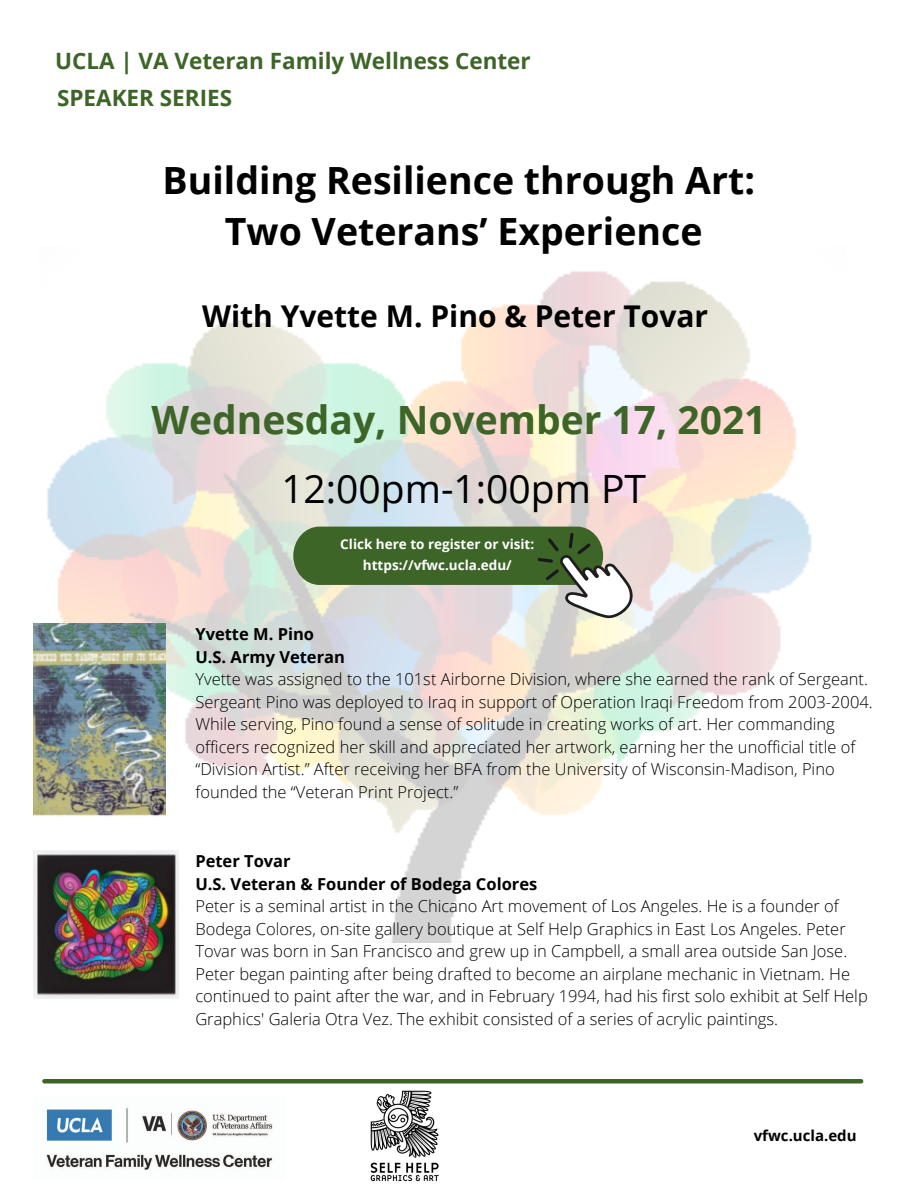
<style>
.page{position:relative;width:918px;height:1188px;background:#fff}
.page>*{position:absolute;margin:0;border:0;box-sizing:border-box;transform-origin:0 0}
.t1{font:700 39px "Open Sans";color:#3d6528}
.t2{font:39px "Open Sans";color:#000}
.t3{font:700 37.5px "Open Sans";color:#000}
.t4{font:700 30px "Open Sans";color:#000}
.t5{font:700 22.5px "Open Sans";color:#3d6528}
.t6{font:300 16.5px/22.5px "Open Sans";color:#000}
.t7{font:700 16.5px "Open Sans";color:#000}
.t8{font:700 15px "Open Sans";color:#000}
.t9{font:700 13.5px "Open Sans";color:#fff}
</style>
<div class="page">
<img style="left:38px;top:271px;width:774px;height:671px">
<svg style="left:293px;top:527px;width:341px;height:92px;background:#869978"></svg>
<div style="left:44px;top:1079px;width:817px;height:5px;background:#3d6528"></div>
<img style="left:46px;top:1107px;width:227px;height:63px">
<img style="left:34px;top:624px;width:131px;height:193px">
<img style="left:370px;top:1090px;width:69px;height:91px">
<img style="left:34px;top:851px;width:145px;height:147px">
<p class="t5" style="left:55px;top:45px;width:477px">UCLA | VA Veteran Family Wellness Center</p>
<p class="t5" style="left:57px;top:82px;width:177px">SPEAKER SERIES</p>
<p class="t3" style="left:163px;top:154px;width:594px">Building Resilience through Art:</p>
<p class="t3" style="left:225px;top:205px;width:479px">Two Veterans’ Experience</p>
<p class="t4" style="left:202px;top:294px;width:508px">With Yvette M. Pino &amp; Peter Tovar</p>
<p class="t1" style="left:151px;top:393px;width:617px">Wednesday, November 17, 2021</p>
<p class="t2" style="left:281px;top:462px;width:366px">12:00pm-1:00pm PT</p>
<p class="t9" style="left:340px;top:535px;width:196px">Click here to register or visit:</p>
<p class="t9" style="left:363px;top:555px;width:150px">https://vfwc.ucla.edu/</p>
<p class="t7" style="left:195px;top:622px;width:120px">Yvette M. Pino</p>
<p class="t7" style="left:195px;top:645px;width:151px">U.S. Army Veteran</p>
<p class="t6" style="left:195px;top:667px;width:679px">Yvette was assigned to the 101st Airborne Division, where she earned the rank of Sergeant.<br>Sergeant Pino was deployed to Iraq in support of Operation Iraqi Freedom from 2003-2004.<br>While serving, Pino found a sense of solitude in creating works of art. Her commanding officers recognized her skill and appreciated her artwork, earning her the unofficial title of “Division Artist.” After receiving her BFA from the University of Wisconsin-Madison, Pino founded the “Veteran Print Project.”</p>
<p class="t7" style="left:195px;top:850px;width:97px">Peter Tovar</p>
<p class="t7" style="left:195px;top:872px;width:343px">U.S. Veteran &amp; Founder of Bodega Colores</p>
<p class="t6" style="left:195px;top:894px;width:674px">Peter is a seminal artist in the Chicano Art movement of Los Angeles. He is a founder of Bodega Colores, on-site gallery boutique at Self Help Graphics in East Los Angeles. Peter Tovar was born in San Francisco and grew up in Campbell, a small area outside San Jose.<br>Peter began painting after being drafted to become an airplane mechanic in Vietnam. He continued to paint after the war, and in February 1994, had his first solo exhibit at Self Help Graphics' Galeria Otra Vez. The exhibit consisted of a series of acrylic paintings.</p>
<p class="t8" style="left:754px;top:1125px;width:104px">vfwc.ucla.edu</p>
</div>
